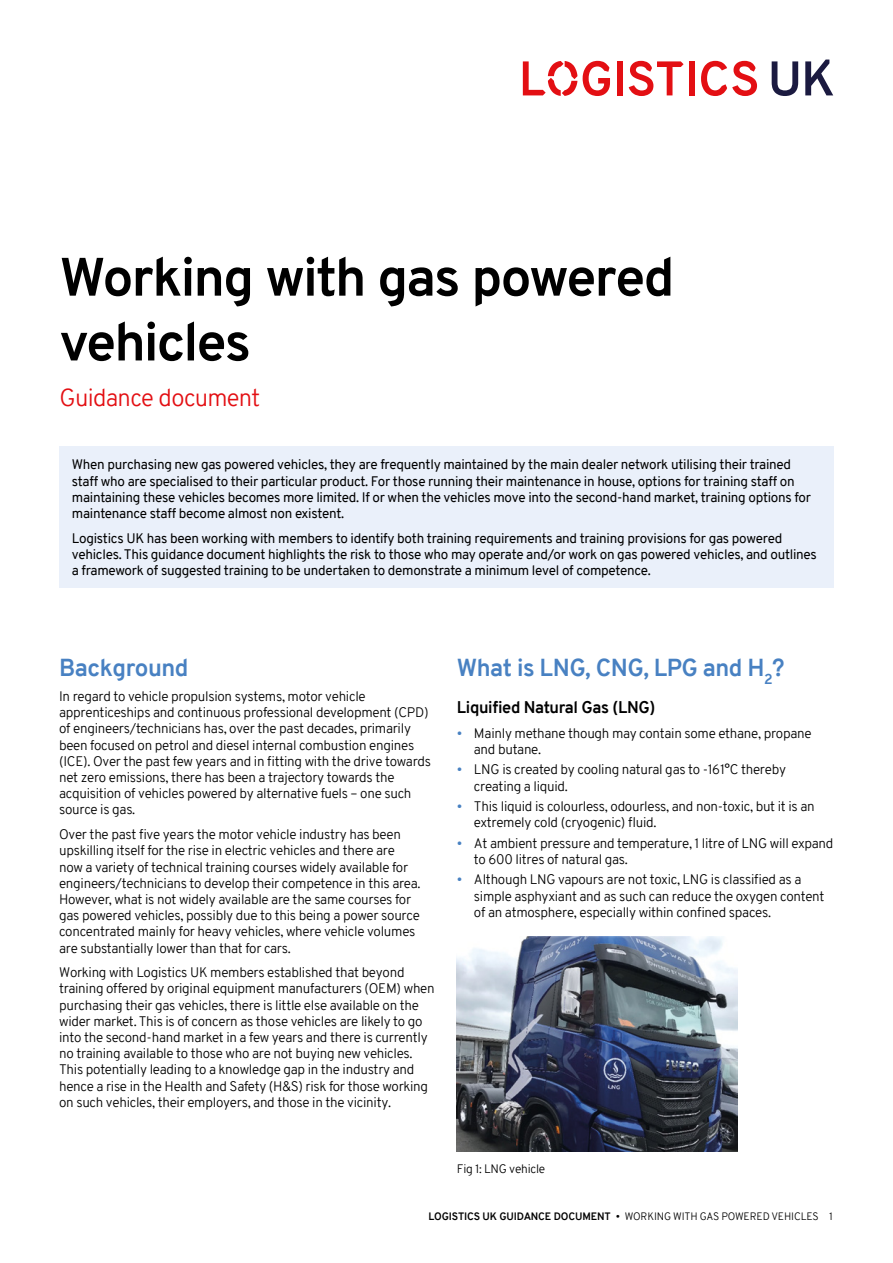
<style>
.page{position:relative;width:893px;height:1263px;background:#fff}
.page>*{position:absolute;margin:0;border:0;box-sizing:border-box;transform-origin:0 0}
.t1{font:700 54px/64.8px "Overpass";letter-spacing:-.03em;color:#000}
.t2{font:700 24px "Overpass";letter-spacing:-.02em;color:#4881c2}
.t3{font:300 24px "Overpass";color:#e30f13}
.t4{font:700 16.5px "Overpass";letter-spacing:-.02em;color:#000}
.t5{font:300 13.5px/16.2px "Overpass";letter-spacing:-.02em;color:#000}
.t6{font:13.5px/16.2px "Overpass";letter-spacing:-.02em;color:#000}
.t7{font:300 12px "Overpass";color:#000}
.t8{font:300 10.5px "Overpass";letter-spacing:-.01em;color:#000}
.s1{color:#4881c2}
.s2{font-weight:700}
</style>
<div class="page">
<svg style="left:772px;top:61px;width:26px;height:35px"></svg>
<svg style="left:805px;top:60px;width:28px;height:35px"></svg>
<div style="left:617px;top:61px;width:6px;height:34px;background:#e30f13"></div>
<div style="left:689px;top:61px;width:5px;height:34px;background:#e30f13"></div>
<svg style="left:629px;top:61px;width:55px;height:35px"></svg>
<svg style="left:701px;top:61px;width:56px;height:35px"></svg>
<svg style="left:583px;top:61px;width:27px;height:35px"></svg>
<svg style="left:523px;top:61px;width:54px;height:35px"></svg>
<img style="left:457px;top:936px;width:280px;height:215px">
<div style="left:59px;top:446px;width:774px;height:142px;background:#eaf0fa"></div>
<h1 class="t1" style="left:60px;top:245px;width:616px">Working with gas powered vehicles</h1>
<h2 class="t3" style="left:60px;top:381px;width:202px">Guidance document</h2>
<p class="t6" style="left:72px;top:457px;width:741px">When purchasing new gas powered vehicles, they are frequently maintained by the main dealer network utilising their trained staff who are specialised to their particular product. For those running their maintenance in house, options for training staff on maintaining these vehicles becomes more limited. If or when the vehicles move into the second-hand market, training options for maintenance staff become almost non existent.</p>
<p class="t6" style="left:72px;top:530px;width:746px">Logistics UK has been working with members to identify both training requirements and training provisions for gas powered vehicles. This guidance document highlights the risk to those who may operate and/or work on gas powered vehicles, and outlines a framework of suggested training to be undertaken to demonstrate a minimum level of competence.</p>
<h2 class="t2" style="left:59px;top:651px;width:131px">Background</h2>
<p class="t5" style="left:59px;top:688px;width:349px">I n regard to vehicle propulsion systems, motor vehicle apprenticeships and continuous professional development (CPD</p>
<p class="t5" style="left:424px;top:704px;width:6px">)</p>
<p class="t5" style="left:59px;top:721px;width:373px">of engineers/technicians has, over the past decades, primarily been focused on petrol and diesel internal combustion engines (ICE). Over the past few years and in fitting with the drive towards net zero emissions, there has been a trajectory towards the acquisition of vehicles powered by alternative fuels – one such source is gas.</p>
<p class="t5" style="left:59px;top:826px;width:363px">Over the past five years the motor vehicle industry has been upskilling itself for the rise in electric vehicles and there are now a variety of technical training courses widely available for engineers/technicians to develop their competence in this area.<br>However, what is not widely available are the same courses for gas powered vehicles, possibly due to this being a power source concentrated mainly for heavy vehicles, where vehicle volumes are substantially lower than that for cars.</p>
<p class="t5" style="left:59px;top:964px;width:377px">Working with Logistics UK members established that beyond training offered by original equipment manufacturers (OE M) when purchasing their gas vehicles, there is little else available on the wider market. This is of concern as those vehicles are likely to go into the second-hand market in a few years and there is currently no training available to those who are not buying new vehicles.<br>This potentially leading to a knowledge gap in the industry and hence a rise in the Health and Safety (H&amp;S) risk for those working on such vehicles, their employers, and those in the vicinity.</p>
<h2 class="t2" style="left:457px;top:651px;width:329px">What is LNG, CNG, LPG and H<sub>2</sub>?</h2>
<p class="t4" style="left:457px;top:695px;width:200px">Liquified Natural Gas (LNG)</p>
<p class="t5" style="left:474px;top:725px;width:339px;text-indent:-17px"><span class="s1">•</span> Mainly methane though may contain some ethane, propane and butane.</p>
<p class="t5" style="left:474px;top:762px;width:314px;text-indent:-17px"><span class="s1">•</span> LNG is created by cooling natural gas to -161°C thereby creating a liquid.</p>
<p class="t5" style="left:474px;top:798px;width:342px;text-indent:-17px"><span class="s1">•</span> This liquid is colourless, odourless, and non-toxic, but it is an extremely cold (cryogenic) fluid.</p>
<p class="t5" style="left:457px;top:835px;width:294px"><span class="s1">•</span> At ambient pressure and temperature, 1 litre of LNG</p>
<p class="t5" style="left:770px;top:835px;width:65px">will expand</p>
<p class="t5" style="left:474px;top:851px;width:155px">to 600 litres of natural gas.</p>
<p class="t5" style="left:474px;top:872px;width:352px;text-indent:-17px"><span class="s1">•</span> Although LNG vapours are not toxic, LNG is classified as a simple asphyxiant and as such can reduce the oxygen content of an atmosphere, especially within confined spaces.</p>
<p class="t7" style="left:457px;top:1160px;width:36px">Fig 1: LNG</p>
<p class="t7" style="left:509px;top:1160px;width:37px">vehicle</p>
<p class="t8" style="left:428px;top:1209px;width:406px"><span class="s2">LOGISTICS UK GUIDANCE DOCUMENT</span> • Working with gas powered vehicles 1</p>
</div>
